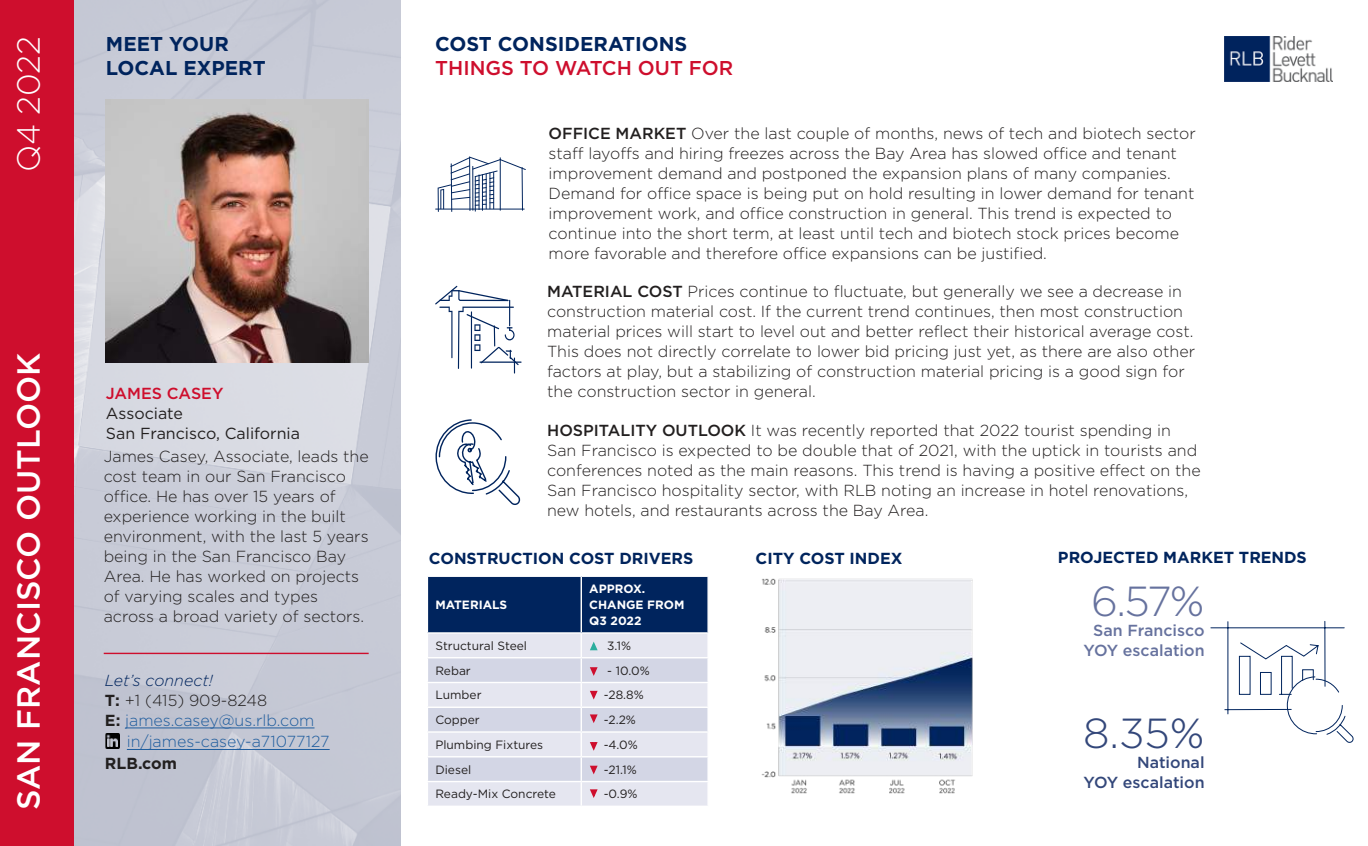
<style>
.page{position:relative;width:1368px;height:846px;background:#fff}
.page>*{position:absolute;margin:0;border:0;box-sizing:border-box;transform-origin:0 0}
.t1{font:300 42px "Gotham";color:#66729e}
.t2{font:300 42px "Gotham";color:#33477a}
.t3{font:500 32px "Gotham";color:#fff}
.t4{font:300 32px "Gotham";color:#fff}
.t5{font:700 20px/24px "Gotham";color:#00245d}
.t6{font:500 20px "Gotham";color:#ce0e2d}
.t7{font:300 16px/20px "Gotham";color:#221f1f}
.t8{font:300 16px/20px "Gotham";color:#1f5d9e}
.t9{font:700 16px "Gotham";color:#00245d}
.t10{font:16px/20px "Gotham";color:#221f1f}
.t11{font:500 16px/20px "Gotham";color:#66729e;text-align:center}
.t12{font:500 16px/20px "Gotham";color:#33477a;text-align:right}
.t13{font:500 16px "Gotham";color:#ce0e2d}
.t14{font:700 16px "Gotham";color:#221f1f}
.t15{font:12px "Gotham";color:#221f1f}
.t16{font:700 12px/16px "Gotham";color:#fff}
.s1{font-style:italic;color:#00245d}
.s2{font-weight:700;color:#221f1f}
.s3{color:#221f1f}
.s4{font-weight:500}
</style>
<div class="page">
<div style="left:0;top:0;width:74px;height:846px;background:#ce0e2d"></div>
<img style="left:761px;top:578px;width:212px;height:216px">
<hr style="left:480px;top:362px;width:42px;height:1px;background:#00245d">
<svg style="left:435px;top:286px;width:84px;height:88px"></svg>
<svg style="left:427px;top:576px;width:281px;height:230px;background:#aab3c9"></svg>
<svg style="left:435px;top:157px;width:91px;height:55px"></svg>
<svg style="left:435px;top:419px;width:86px;height:86px"></svg>
<img style="left:74px;top:0;width:326px;height:846px">
<hr style="left:104px;top:653px;width:265px;height:1px;background:#ce0e2d">
<svg style="left:1210px;top:621px;width:144px;height:122px"></svg>
<img style="left:1224px;top:36px;width:108px;height:46px">
<hr style="left:125px;top:728px;width:190px;height:1px;background:#1f5d9e">
<img style="left:105px;top:734px;width:14px;height:14px">
<hr style="left:127px;top:749px;width:203px;height:1px;background:#1f5d9e">
<img style="left:106px;top:99px;width:263px;height:263px">
<h2 class="t4" style="left:14px;top:172px;width:138px;rotate:-90deg">Q4 2022</h2>
<h2 class="t3" style="left:10px;top:810px;width:459px;rotate:-90deg">SAN FRANCISCO OUTLOOK</h2>
<p class="t5" style="left:106px;top:33px;width:161px">MEET YOUR<br>LOCAL EXPERT</p>
<p class="t13" style="left:106px;top:384px;width:119px">JAMES CASEY</p>
<p class="t10" style="left:106px;top:404px;width:196px">Associate<br>San Francisco, California</p>
<p class="t7" style="left:104px;top:447px;width:266px">James Casey, Associate, leads the cost team in our San Francisco office. He has over 15 years of experience working in the built environment, with the last 5 years being in the San Francisco Bay<br>Area. He has worked on projects of varying scales and types across a broad variety of sectors.</p>
<p class="t8" style="left:105px;top:671px;width:211px"><span class="s1">Let’s connect!<br></span><span class="s2">T:</span> <span class="s3">+1 (415) 909-8248<br></span><span class="s2">E:</span> james.casey@us.rlb.com</p>
<p class="t8" style="left:127px;top:732px;width:204px">in/james-casey-a71077127</p>
<p class="t14" style="left:105px;top:757px;width:73px">RLB.com</p>
<p class="t5" style="left:435px;top:33px;width:254px">COST CONSIDERATIONS</p>
<p class="t6" style="left:435px;top:56px;width:300px">THINGS TO WATCH OUT FOR</p>
<p class="t7" style="left:549px;top:124px;width:649px"><span class="s4">OFFICE MARKET</span> Over the last couple of months, news of tech and biotech sector staff layoffs and hiring freezes across the Bay Area has slowed office and tenant improvement demand and postponed the expansion plans of many companies.<br>Demand for office space is being put on hold resulting in lower demand for tenant improvement work, and office construction in general. This trend is expected to continue into the short term, at least until tech and biotech stock prices become more favorable and therefore office expansions can be justified.</p>
<p class="t7" style="left:547px;top:282px;width:649px"><span class="s4">MATERIAL COST</span> Prices continue to fluctuate, but generally we see a decrease in construction material cost. If the current trend continues, then most construction material prices will start to level out and better reflect their historical average cost.<br>This does not directly correlate to lower bid pricing just yet, as there are also other factors at play, but a stabilizing of construction material pricing is a good sign for the construction sector in general.</p>
<p class="t7" style="left:547px;top:421px;width:655px"><span class="s4">HOSPITALITY OUTLOOK</span> It was recently reported that 2022 tourist spending in San Francisco is expected to be double that of 2021, with the uptick in tourists and conferences noted as the main reasons. This trend is having a positive effect on the San Francisco hospitality sector, with RLB noting an increase in hotel renovations, new hotels, and restaurants across the Bay Area.</p>
<p class="t9" style="left:429px;top:552px;width:266px">CONSTRUCTION COST DRIVERS</p>
<p class="t9" style="left:756px;top:552px;width:148px">CITY COST INDEX</p>
<p class="t9" style="left:1058px;top:551px;width:250px">PROJECTED MARKET TRENDS</p>
<p class="t16" style="left:435px;top:598px;width:73px">MATERIALS</p>
<p class="t16" style="left:589px;top:582px;width:97px">APPROX.<br>CHANGE FROM<br>Q3 2022</p>
<p class="t15" style="left:435px;top:641px;width:93px">Structural Steel</p>
<p class="t15" style="left:607px;top:641px;width:25px">3.1%</p>
<p class="t15" style="left:435px;top:666px;width:37px">Rebar</p>
<p class="t15" style="left:607px;top:666px;width:44px">- 10.0%</p>
<p class="t15" style="left:435px;top:690px;width:48px">Lumber</p>
<p class="t15" style="left:604px;top:690px;width:42px">-28.8%</p>
<p class="t15" style="left:435px;top:715px;width:46px">Copper</p>
<p class="t15" style="left:604px;top:715px;width:34px">-2.2%</p>
<p class="t15" style="left:435px;top:740px;width:109px">Plumbing Fixtures</p>
<p class="t15" style="left:604px;top:740px;width:36px">-4.0%</p>
<p class="t15" style="left:435px;top:765px;width:37px">Diesel</p>
<p class="t15" style="left:604px;top:765px;width:35px">-21.1%</p>
<p class="t15" style="left:435px;top:790px;width:122px">Ready-Mix Concrete</p>
<p class="t15" style="left:604px;top:790px;width:35px">-0.9%</p>
<h1 class="t1" style="left:1091px;top:583px;width:115px">6.57%</h1>
<p class="t11" style="left:1084px;top:621px;width:123px">San Francisco<br>YOY escalation</p>
<h1 class="t2" style="left:1083px;top:714px;width:123px">8.35%</h1>
<p class="t12" style="left:1084px;top:752px;width:123px">National<br>YOY escalation</p>
</div>
